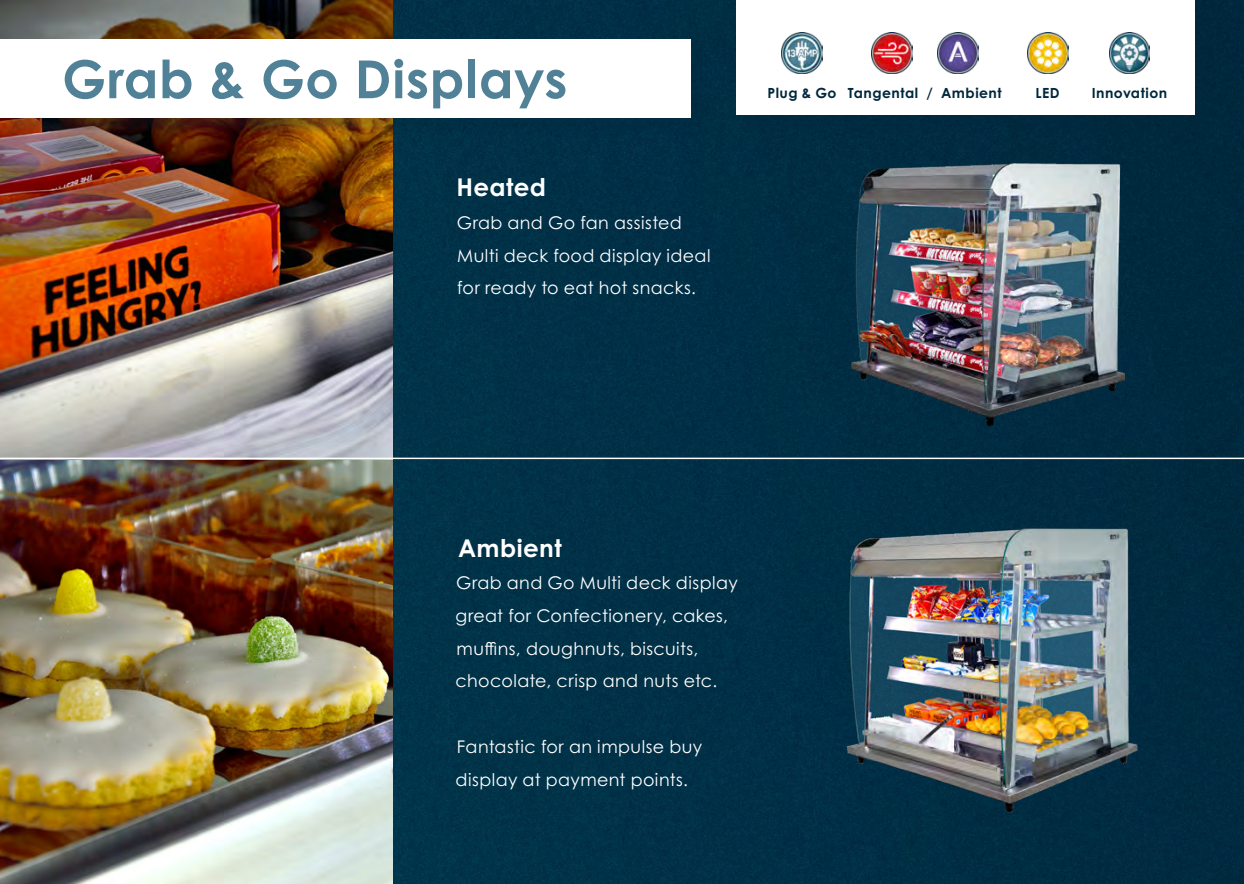
<style>
.page{position:relative;width:1244px;height:884px;background:#fff}
.page>*{position:absolute;margin:0;border:0;box-sizing:border-box;transform-origin:0 0}
.t1{font:700 52.5px "Century Gothic Pro";letter-spacing:.015em;color:#518196}
.t2{font:700 24.5px "Century Gothic Pro";letter-spacing:.015em;color:#fff}
.t3{font:17.5px/32.7px "Century Gothic Pro";letter-spacing:.02em;color:#fff}
.t4{font:700 14px "Century Gothic Pro";letter-spacing:.035em;color:#00273b}
</style>
<div class="page">
<div style="left:393px;top:0;width:851px;height:884px;background:#002f45"></div>
<img style="left:0;top:0;width:393px;height:884px">
<div style="left:2px;top:41px;width:707px;height:96px;background:#00273b;opacity:.25"></div>
<div style="left:0;top:39px;width:691px;height:79px;background:#fff"></div>
<div style="left:738px;top:0;width:476px;height:133px;background:#00273b"></div>
<div style="left:736px;top:0;width:459px;height:115px;background:#fff"></div>
<img style="left:851px;top:164px;width:274px;height:262px">
<img style="left:834px;top:524px;width:312px;height:294px">
<hr style="left:0;top:458px;width:1244px;height:1px;background:#fff">
<img style="left:1027px;top:33px;width:41px;height:41px">
<img style="left:1109px;top:33px;width:41px;height:41px">
<img style="left:781px;top:33px;width:41px;height:41px">
<img style="left:937px;top:33px;width:41px;height:41px">
<img style="left:872px;top:33px;width:40px;height:41px">
<h1 class="t1" style="left:62px;top:46px;width:507px">Grab &amp; Go Displays</h1>
<h2 class="t2" style="left:456px;top:172px;width:91px">Heated</h2>
<p class="t3" style="left:457px;top:206px;width:255px">Grab and Go fan assisted<br>Multi deck food display ideal for ready to eat hot snacks.</p>
<p class="t4" style="left:767px;top:84px;width:236px">Plug &amp; Go Tangental / Ambient</p>
<p class="t4" style="left:1035px;top:84px;width:26px">LED</p>
<p class="t4" style="left:1092px;top:84px;width:77px">Innovation</p>
<h2 class="t2" style="left:458px;top:532px;width:105px">Ambient</h2>
<p class="t3" style="left:456px;top:566px;width:284px">Grab and Go Multi deck display great for Confectionery, cakes, muffins, doughnuts, biscuits, chocolate, crisp and nuts etc.</p>
<p class="t3" style="left:455px;top:730px;width:248px">Fantastic for an impulse buy display at payment points.</p>
</div>
